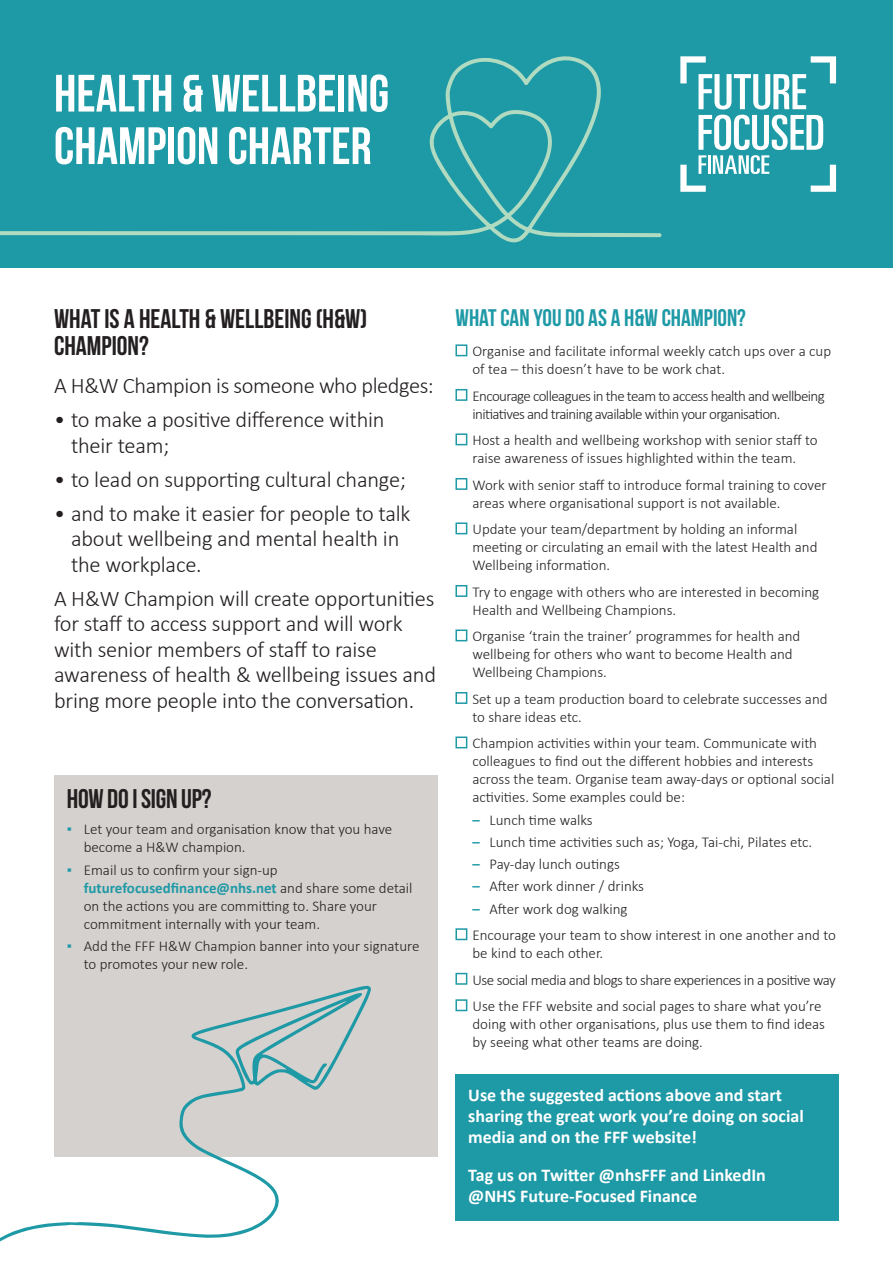
<style>
.page{position:relative;width:893px;height:1263px;background:#fff}
.page>*{position:absolute;margin:0;border:0;box-sizing:border-box;transform-origin:0 0}
.t1{font:700 52.5px/52.5px "Bebas Neue";color:#fff}
.Sub_head_BEBAS{font:700 27px/27px "Bebas Neue";color:#231f20}
.Intro{font:700 27px "Bebas Neue";letter-spacing:-.01em;color:#231f20}
.Sub_head_BEBAS-2{font:700 24px "Bebas Neue";color:#1e99a6}
.Intro-2{font:300 22.5px/25.5px "Calibri";letter-spacing:-.01em;color:#231f20}
.Sub_head_1{font:700 18px/21px "Calibri";color:#fff}
.Body_copy{font:300 15px/18px "Calibri";color:#231f20}
.Body_copy-2{font:300 15px/18px "Calibri";letter-spacing:-.04em;color:#231f20}
.Body_copy-3{font:300 15px "Calibri";letter-spacing:-.03em;color:#231f20}
.s1{font-weight:700;color:#1e99a6}
</style>
<div class="page">
<div style="left:0;top:0;width:893px;height:268px;background:#1e99a6"></div>
<svg style="left:680px;top:56px;width:156px;height:136px"></svg>
<div style="left:455px;top:344px;width:12px;height:12px;border:2px solid #1e99a6"></div>
<div style="left:455px;top:389px;width:12px;height:12px;border:2px solid #1e99a6"></div>
<div style="left:455px;top:433px;width:12px;height:12px;border:2px solid #1e99a6"></div>
<div style="left:455px;top:478px;width:12px;height:12px;border:2px solid #1e99a6"></div>
<div style="left:455px;top:522px;width:12px;height:12px;border:2px solid #1e99a6"></div>
<div style="left:455px;top:585px;width:12px;height:12px;border:2px solid #1e99a6"></div>
<div style="left:455px;top:629px;width:12px;height:12px;border:2px solid #1e99a6"></div>
<div style="left:455px;top:692px;width:12px;height:12px;border:2px solid #1e99a6"></div>
<div style="left:455px;top:736px;width:12px;height:12px;border:2px solid #1e99a6"></div>
<div style="left:455px;top:928px;width:12px;height:12px;border:2px solid #1e99a6"></div>
<div style="left:455px;top:973px;width:12px;height:12px;border:2px solid #1e99a6"></div>
<div style="left:455px;top:999px;width:12px;height:12px;border:2px solid #1e99a6"></div>
<div style="left:455px;top:1074px;width:384px;height:147px;background:#1e99a6"></div>
<div style="left:54px;top:775px;width:383px;height:381px;background:#d4d1ce"></div>
<svg style="left:0;top:56px;width:662px;height:187px"></svg>
<svg style="left:0;top:986px;width:372px;height:256px"></svg>
<p class="t1" style="left:54px;top:67px;width:337px">HEALTH &amp; WELLBEING<br>CHAMPION CHARTER</p>
<p class="Sub_head_BEBAS" style="left:54px;top:305px;width:315px">WHAT IS A HEALTH &amp; WELLBEING (H&amp;W)<br>CHAMPION?</p>
<p class="Intro-2" style="left:54px;top:373px;width:381px">A H&amp;W Champion is someone who pledges:</p>
<p class="Intro-2" style="left:71px;top:407px;width:315px;text-indent:-17px">• to make a positive difference within their team;</p>
<p class="Intro-2" style="left:54px;top:466px;width:353px">• to lead on supporting cultural change;</p>
<p class="Intro-2" style="left:71px;top:500px;width:341px;text-indent:-17px">• and to make it easier for people to talk about wellbeing and mental health in the workplace.</p>
<p class="Intro-2" style="left:54px;top:585px;width:384px">A H&amp;W Champion will create opportunities for staff to access support and will work with senior members of staff to raise awareness of health &amp; wellbeing issues and bring more people into the conversation.</p>
<p class="Intro" style="left:67px;top:784px;width:146px">HOW DO I SIGN UP?</p>
<p class="Body_copy" style="left:84px;top:820px;width:310px;text-indent:-17px"><span class="s1">▪</span> Let your team and organisation know that you have become a H&amp;W champion.</p>
<p class="Body_copy" style="left:84px;top:860px;width:330px;text-indent:-17px"><span class="s1">▪</span> Email us to confirm your sign-up <span class="s1">futurefocusedfinance@nhs.net</span> and share some detail on the actions you are committing to. Share your commitment internally with your team.</p>
<p class="Body_copy" style="left:84px;top:937px;width:337px;text-indent:-17px"><span class="s1">▪</span> Add the FFF H&amp;W Champion banner into your signature to promotes your new role.</p>
<p class="Sub_head_BEBAS-2" style="left:455px;top:304px;width:292px">WHAT CAN YOU DO AS A H&amp;W CHAMPION?</p>
<p class="Body_copy" style="left:472px;top:342px;width:360px">Organise and facilitate informal weekly catch ups over a cup of tea – this doesn’t have to be work chat.</p>
<p class="Body_copy-2" style="left:472px;top:387px;width:354px">Encourage colleagues in the team to access health and wellbeing initiatives and training available within your organisation.</p>
<p class="Body_copy" style="left:472px;top:431px;width:347px">Host a health and wellbeing workshop with senior staff to raise awareness of issues highlighted within the team.</p>
<p class="Body_copy" style="left:472px;top:476px;width:356px">Work with senior staff to introduce formal training to cover areas where organisational support is not available.</p>
<p class="Body_copy" style="left:472px;top:520px;width:346px">Update your team/department by holding an informal meeting or circulating an email with the latest Health and<br>Wellbeing information.</p>
<p class="Body_copy" style="left:472px;top:583px;width:348px">Try to engage with others who are interested in becoming<br>Health and Wellbeing Champions.</p>
<p class="Body_copy" style="left:472px;top:627px;width:329px">Organise ‘train the trainer’ programmes for health and wellbeing for others who want to become Health and<br>Wellbeing Champions.</p>
<p class="Body_copy" style="left:472px;top:690px;width:357px">Set up a team production board to celebrate successes and to share ideas etc.</p>
<p class="Body_copy" style="left:472px;top:734px;width:363px">Champion activities within your team. Communicate with colleagues to find out the different hobbies and interests across the team. Organise team away-days or optional social activities. Some examples could be:</p>
<p class="Body_copy" style="left:472px;top:810px;width:122px"><span class="s1">–</span> Lunch time walks</p>
<p class="Body_copy" style="left:472px;top:833px;width:341px"><span class="s1">–</span> Lunch time activities such as; Yoga, Tai-chi, Pilates etc.</p>
<p class="Body_copy" style="left:472px;top:855px;width:149px"><span class="s1">–</span> Pay-day lunch outings</p>
<p class="Body_copy" style="left:472px;top:877px;width:173px"><span class="s1">–</span> After work dinner / drinks</p>
<p class="Body_copy" style="left:472px;top:899px;width:157px"><span class="s1">–</span> After work dog walking</p>
<p class="Body_copy" style="left:472px;top:926px;width:365px">Encourage your team to show interest in one another and to be kind to each other.</p>
<p class="Body_copy-3" style="left:472px;top:970px;width:365px">Use social media and blogs to share experiences in a positive way</p>
<p class="Body_copy" style="left:472px;top:997px;width:354px">Use the FFF website and social pages to share what you’re doing with other organisations, plus use them to find ideas by seeing what other teams are doing.</p>
<p class="Sub_head_1" style="left:468px;top:1083px;width:337px">Use the suggested actions above and start sharing the great work you’re doing on social media and on the FFF website!</p>
<p class="Sub_head_1" style="left:468px;top:1163px;width:299px">Tag us on Twitter @nhsFFF and LinkedIn @NHS Future-Focused Finance</p>
</div>
